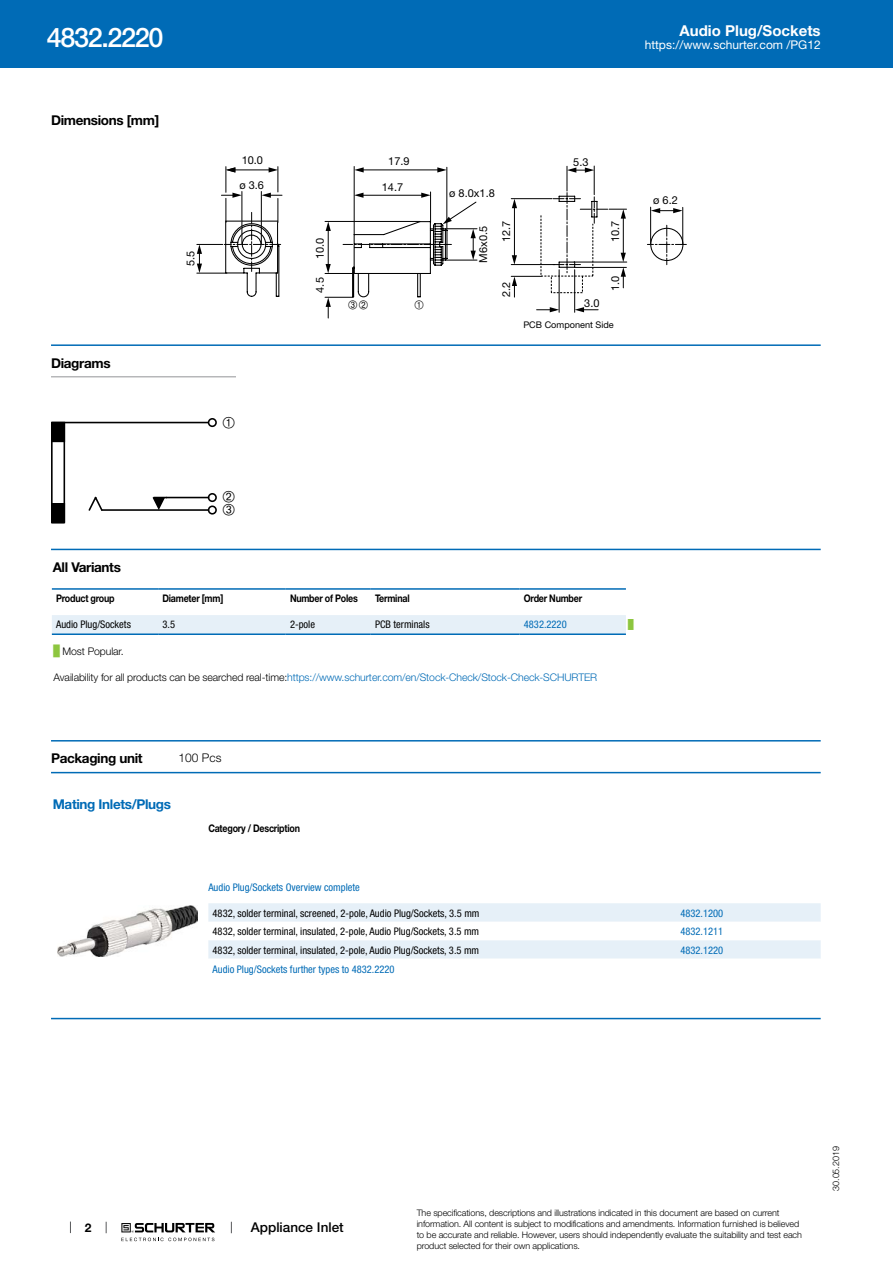
<style>
.page{position:relative;width:893px;height:1263px;background:#fff}
.page>*{position:absolute;margin:0;border:0;box-sizing:border-box;transform-origin:0 0}
.t1{font:500 27px "Helvetica Neue LT";letter-spacing:-.05em;color:#fff}
.t2{font:700 15px "Helvetica Neue LT";color:#fff}
.t3{font:700 13.5px "Helvetica Neue LT";letter-spacing:-.025em;color:#000}
.t4{font:700 13.5px "Helvetica Neue LT";letter-spacing:-.025em;color:#006bb6}
.t5{font:500 13.5px "Helvetica Neue LT";color:#000}
.t6{font:12px "Helvetica Neue LT";color:#fff}
.t7{font:300 12px "Helvetica Neue LT";color:#000}
.t8{font:700 12px "Helvetica Neue LT";color:#000}
.t9{font:10.95px "Helvetica Neue LT";color:#000}
.t10{font:condensed 10.5px "Helvetica Neue LT";color:#000}
.t11{font:condensed 10.5px "Helvetica Neue LT";color:#006bb6}
.t12{font:300 10.5px "Helvetica Neue LT";letter-spacing:-.01em;color:#006bb6}
.t13{font:700 10.5px "Helvetica Neue LT";letter-spacing:-.025em;color:#000;scale:.85 1}
.t14{font:300 10.5px "Helvetica Neue LT";letter-spacing:-.01em;color:#000}
.t15{font:9.15px "Helvetica Neue LT";color:#000}
.t16{font:300 9px/10.8px "Helvetica Neue LT";letter-spacing:-.01em;color:#000}
.t17{font:9px "Arial Unicode MS";color:#8dc63f}
.s1{font-family:"Arial Unicode MS";font-weight:400;color:#8dc63f}
.s2{color:#000}
</style>
<div class="page">
<svg style="left:70px;top:1221px;width:1px;height:12px"></svg>
<svg style="left:121px;top:1223px;width:94px;height:18px"></svg>
<div style="left:0;top:0;width:893px;height:68px;background:#006bb6"></div>
<svg style="left:227px;top:195px;width:457px;height:103px"></svg>
<hr style="left:430px;top:192px;width:1px;height:30px;background:#000">
<hr style="left:354px;top:166px;width:1px;height:69px;background:#000">
<hr style="left:197px;top:273px;width:30px;height:1px;background:#000">
<hr style="left:682px;top:207px;width:1px;height:37px;background:#000">
<hr style="left:650px;top:207px;width:1px;height:37px;background:#000">
<hr style="left:361px;top:170px;width:78px;height:1px;background:#000">
<hr style="left:446px;top:228px;width:31px;height:1px;background:#000">
<hr style="left:445px;top:260px;width:32px;height:1px;background:#000">
<hr style="left:447px;top:167px;width:1px;height:64px;background:#000">
<hr style="left:511px;top:264px;width:44px;height:1px;background:#000">
<hr style="left:511px;top:198px;width:41px;height:1px;background:#000">
<hr style="left:514px;top:204px;width:1px;height:53px;background:#000">
<hr style="left:511px;top:276px;width:30px;height:1px;background:#000">
<hr style="left:559px;top:270px;width:1px;height:42px;background:#000">
<hr style="left:574px;top:270px;width:1px;height:42px;background:#000">
<svg style="left:437px;top:167px;width:10px;height:6px"></svg>
<svg style="left:512px;top:255px;width:5px;height:10px"></svg>
<svg style="left:512px;top:199px;width:5px;height:9px"></svg>
<svg style="left:512px;top:277px;width:5px;height:20px"></svg>
<svg style="left:540px;top:166px;width:87px;height:127px"></svg>
<svg style="left:651px;top:208px;width:32px;height:5px"></svg>
<svg style="left:354px;top:167px;width:10px;height:6px"></svg>
<svg style="left:197px;top:167px;width:85px;height:106px"></svg>
<svg style="left:325px;top:193px;width:151px;height:81px"></svg>
<svg style="left:575px;top:307px;width:23px;height:5px"></svg>
<svg style="left:537px;top:307px;width:22px;height:5px"></svg>
<hr style="left:51px;top:344px;width:770px;height:2px;background:#006bb6">
<hr style="left:51px;top:376px;width:185px;height:1px;background:#939598">
<hr style="left:51px;top:441px;width:2px;height:63px;background:#000">
<hr style="left:64px;top:441px;width:1px;height:63px;background:#000">
<hr style="left:166px;top:497px;width:43px;height:1px;background:#000">
<hr style="left:102px;top:509px;width:107px;height:2px;background:#000">
<hr style="left:64px;top:422px;width:145px;height:1px;background:#000">
<svg style="left:88px;top:496px;width:16px;height:15px"></svg>
<div style="left:52px;top:422px;width:12px;height:19px;background:#000"></div>
<div style="left:51px;top:422px;width:14px;height:20px;border:2px solid #000"></div>
<div style="left:52px;top:504px;width:12px;height:18px;background:#000"></div>
<div style="left:51px;top:503px;width:14px;height:20px;border:2px solid #000"></div>
<svg style="left:153px;top:497px;width:13px;height:13px"></svg>
<hr style="left:51px;top:549px;width:770px;height:1px;background:#006bb6">
<div style="left:52px;top:615px;width:574px;height:18px;background:#e6f0f8"></div>
<hr style="left:52px;top:588px;width:106px;height:2px;background:#006bb6">
<hr style="left:158px;top:588px;width:128px;height:2px;background:#006bb6">
<hr style="left:286px;top:588px;width:85px;height:2px;background:#006bb6">
<hr style="left:371px;top:588px;width:149px;height:2px;background:#006bb6">
<hr style="left:520px;top:588px;width:106px;height:2px;background:#006bb6">
<hr style="left:52px;top:633px;width:106px;height:2px;background:#006bb6">
<hr style="left:158px;top:633px;width:128px;height:2px;background:#006bb6">
<hr style="left:286px;top:633px;width:85px;height:2px;background:#006bb6">
<hr style="left:371px;top:633px;width:149px;height:2px;background:#006bb6">
<hr style="left:520px;top:633px;width:106px;height:2px;background:#006bb6">
<hr style="left:51px;top:740px;width:770px;height:1px;background:#006bb6">
<hr style="left:51px;top:772px;width:770px;height:1px;background:#006bb6">
<img style="left:57px;top:905px;width:141px;height:51px">
<svg style="left:208px;top:903px;width:613px;height:56px"></svg>
<hr style="left:51px;top:1018px;width:770px;height:1px;background:#006bb6">
<svg style="left:325px;top:297px;width:43px;height:21px"></svg>
<svg style="left:207px;top:418px;width:10px;height:97px"></svg>
<h1 class="t1" style="left:47px;top:21px;width:118px">4832.2220</h1>
<h3 class="t3" style="left:51px;top:112px;width:110px">Dimensions [mm]</h3>
<h3 class="t3" style="left:51px;top:355px;width:61px">Diagrams</h3>
<p class="t9" style="left:184px;top:266px;width:17px;rotate:-90deg">5.5</p>
<h2 class="t2" style="left:680px;top:21px;width:143px">Audio Plug/Sockets</h2>
<h3 class="t6" style="left:645px;top:38px;width:178px">https://www.schurter.com /PG12</h3>
<p class="t9" style="left:242px;top:153px;width:23px">10.0</p>
<p class="t9" style="left:388px;top:154px;width:23px">17.9</p>
<p class="t9" style="left:239px;top:178px;width:26px">ø 3.6</p>
<p class="t9" style="left:382px;top:180px;width:23px">14.7</p>
<p class="t9" style="left:313px;top:259px;width:23px;rotate:-90deg">10.0</p>
<p class="t9" style="left:313px;top:293px;width:17px;rotate:-90deg">4.5</p>
<p class="t9" style="left:449px;top:186px;width:47px">ø 8.0x1.8</p>
<p class="t9" style="left:477px;top:263px;width:38px;rotate:-90deg">M6x0.5</p>
<p class="t9" style="left:500px;top:242px;width:23px;rotate:-90deg">12.7</p>
<p class="t9" style="left:500px;top:297px;width:17px;rotate:-90deg">2.2</p>
<p class="t9" style="left:573px;top:155px;width:17px">5.3</p>
<p class="t9" style="left:609px;top:242px;width:23px;rotate:-90deg">10.7</p>
<p class="t9" style="left:609px;top:291px;width:17px;rotate:-90deg">1.0</p>
<p class="t9" style="left:584px;top:296px;width:17px">3.0</p>
<p class="t15" style="left:523px;top:320px;width:92px">PCB Component Side</p>
<p class="t9" style="left:653px;top:194px;width:26px">ø 6.2</p>
<h3 class="t3" style="left:53px;top:559px;width:70px">All Variants</h3>
<p class="t13" style="left:56px;top:592px;width:70px">Product group</p>
<p class="t13" style="left:162px;top:592px;width:73px">Diameter [mm]</p>
<p class="t13" style="left:290px;top:592px;width:81px">Number of Poles</p>
<p class="t13" style="left:375px;top:592px;width:42px">Terminal</p>
<p class="t13" style="left:524px;top:592px;width:70px">Order Number</p>
<p class="t10" style="left:56px;top:619px;width:76px">Audio Plug/Sockets</p>
<p class="t10" style="left:162px;top:619px;width:14px">3.5</p>
<p class="t10" style="left:290px;top:619px;width:27px">2-pole</p>
<p class="t10" style="left:375px;top:619px;width:56px">PCB terminals</p>
<p class="t11" style="left:524px;top:619px;width:44px">4832.2220</p>
<p class="t17" style="left:628px;top:618px;width:7px">█</p>
<p class="t14" style="left:54px;top:645px;width:72px"><span class="s1">█</span> Most Popular.</p>
<p class="t12" style="left:54px;top:671px;width:545px"><span class="s2">Availability for all products can be searched real-time:</span>https://www.schurter.com/en/Stock-Check/Stock-Check-SCHURTER</p>
<h3 class="t3" style="left:51px;top:750px;width:93px">Packaging unit</h3>
<h3 class="t7" style="left:179px;top:751px;width:44px">100 Pcs</h3>
<h3 class="t4" style="left:53px;top:796px;width:120px">Mating Inlets/Plugs</h3>
<p class="t13" style="left:208px;top:822px;width:109px">Category / Description</p>
<p class="t11" style="left:208px;top:881px;width:153px">Audio Plug/Sockets Overview complete</p>
<p class="t10" style="left:213px;top:907px;width:268px">4832, solder terminal, screened, 2-pole, Audio Plug/Sockets, 3.5 mm</p>
<p class="t11" style="left:680px;top:907px;width:44px">4832.1200</p>
<p class="t10" style="left:213px;top:925px;width:268px">4832, solder terminal, insulated, 2-pole, Audio Plug/Sockets, 3.5 mm</p>
<p class="t11" style="left:680px;top:925px;width:44px">4832.1211</p>
<p class="t10" style="left:213px;top:944px;width:268px">4832, solder terminal, insulated, 2-pole, Audio Plug/Sockets, 3.5 mm</p>
<p class="t11" style="left:680px;top:944px;width:44px">4832.1220</p>
<p class="t11" style="left:213px;top:963px;width:183px">Audio Plug/Sockets further types to 4832.2220</p>
<h3 class="t8" style="left:85px;top:1220px;width:8px">2</h3>
<h3 class="t5" style="left:251px;top:1219px;width:94px">Appliance Inlet</h3>
<p class="t16" style="left:417px;top:1207px;width:387px">The specifications, descriptions and illustrations indicated in this document are based on current information. All content is subject to modifications and amendments. Information furnished is believed to be accurate and reliable. However, users should independently evaluate the suitability and test each product selected for their own applications.</p>
<p class="t16" style="left:830px;top:1191px;width:46px;rotate:-90deg">30.05.2019</p>
</div>
